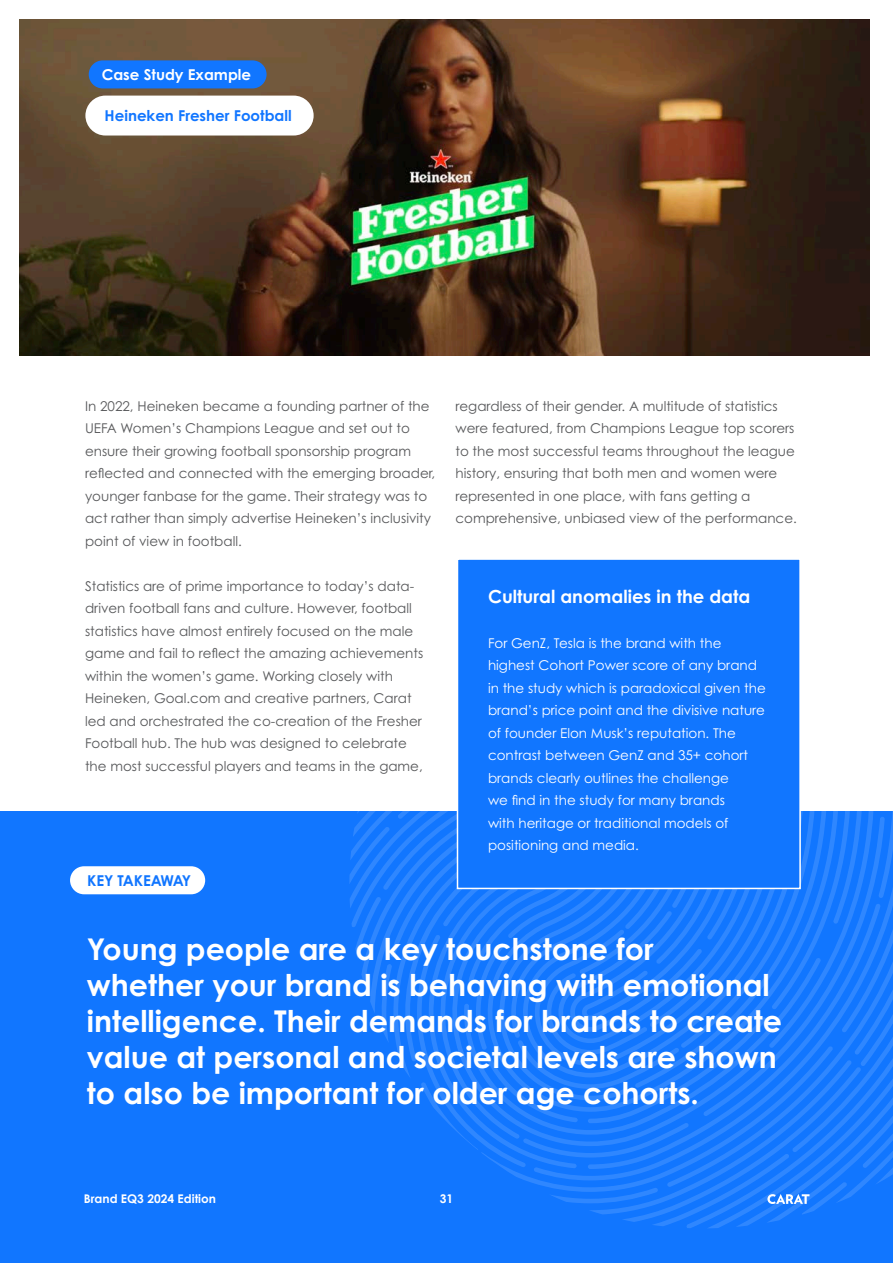
<style>
.page{position:relative;width:893px;height:1263px;background:#1176ff}
.page>*{position:absolute;margin:0;border:0;box-sizing:border-box;transform-origin:0 0}
.t1{font:700 30px/36px "Century Gothic Pro";color:#fff}
.t2{font:700 18px "Century Gothic Pro";color:#fff}
.t3{font:700 15px "Century Gothic Pro";color:#1176ff}
.t4{font:700 15px "Century Gothic Pro";color:#fff}
.t5{font:13.5px/22.5px "Century Gothic Pro";color:#57585a}
.t6{font:13.5px/22.5px "Century Gothic Pro";color:#fff}
.t7{font:700 12px "Century Gothic Pro";color:#fff}
</style>
<div class="page">
<div style="left:0;top:0;width:893px;height:810px;background:#fff"></div>
<svg style="left:349px;top:810px;width:544px;height:416px"></svg>
<div style="left:70px;top:866px;width:135px;height:28px;background:#fff;border-radius:14px"></div>
<img style="left:19px;top:19px;width:851px;height:337px">
<div style="left:457px;top:559px;width:343px;height:329px;background:#1176ff"></div>
<div style="left:457px;top:558px;width:344px;height:331px;border:2px solid #fff"></div>
<div style="left:85px;top:96px;width:229px;height:40px;background:#fff;border-radius:20px"></div>
<div style="left:89px;top:60px;width:178px;height:28px;background:#1176ff;border-radius:14px"></div>
<p class="t4" style="left:102px;top:65px;width:151px">Case Study Example</p>
<p class="t3" style="left:105px;top:106px;width:189px">Heineken Fresher Football</p>
<p class="t5" style="left:85px;top:394px;width:352px">In 2022, Heineken became a founding partner of the UEFA Women’s Champions League and set out to ensure their growing football sponsorship program reflected and connected with the emerging broader, younger fanbase for the game. Their strategy was to act rather than simply advertise Heineken’s inclusivity point of view in football.</p>
<p class="t5" style="left:85px;top:575px;width:340px">Statistics are of prime importance to today’s data&shy;driven football fans and culture. However, football statistics have almost entirely focused on the male game and fail to reflect the amazing achievements within the women’s game. Working closely with Heineken, Goal.com and creative partners, Carat led and orchestrated the co-creation of the Fresher Football hub. The hub was designed to celebrate the most successful players and teams in the game,</p>
<p class="t3" style="left:87px;top:871px;width:105px">KEY TAKEAWAY</p>
<p class="t5" style="left:455px;top:395px;width:343px">regardless of their gender. A multitude of statistics were featured, from Champions League top scorers to the most successful teams throughout the league history, ensuring that both men and women were represented in one place, with fans getting a comprehensive, unbiased view of the performance.</p>
<p class="t2" style="left:488px;top:585px;width:264px">Cultural anomalies in the data</p>
<p class="t6" style="left:488px;top:632px;width:279px">For GenZ, Tesla is the brand with the highest Cohort Power score of any brand in the study which is paradoxical given the brand’s price point and the divisive nature of founder Elon Musk’s reputation. The contrast between GenZ and 35+ cohort brands clearly outlines the challenge<br>we find in the study for many brands<br>with heritage or traditional models of positioning and media.</p>
<p class="t1" style="left:87px;top:930px;width:697px">Young people are a key touchstone for<br>whether your brand is behaving with emotional intelligence. Their demands for brands to create value at personal and societal levels are shown to also be important for older age cohorts.</p>
<p class="t7" style="left:84px;top:1191px;width:134px">Brand EQ3 2024 Edition</p>
<p class="t7" style="left:440px;top:1191px;width:15px">31</p>
</div>
